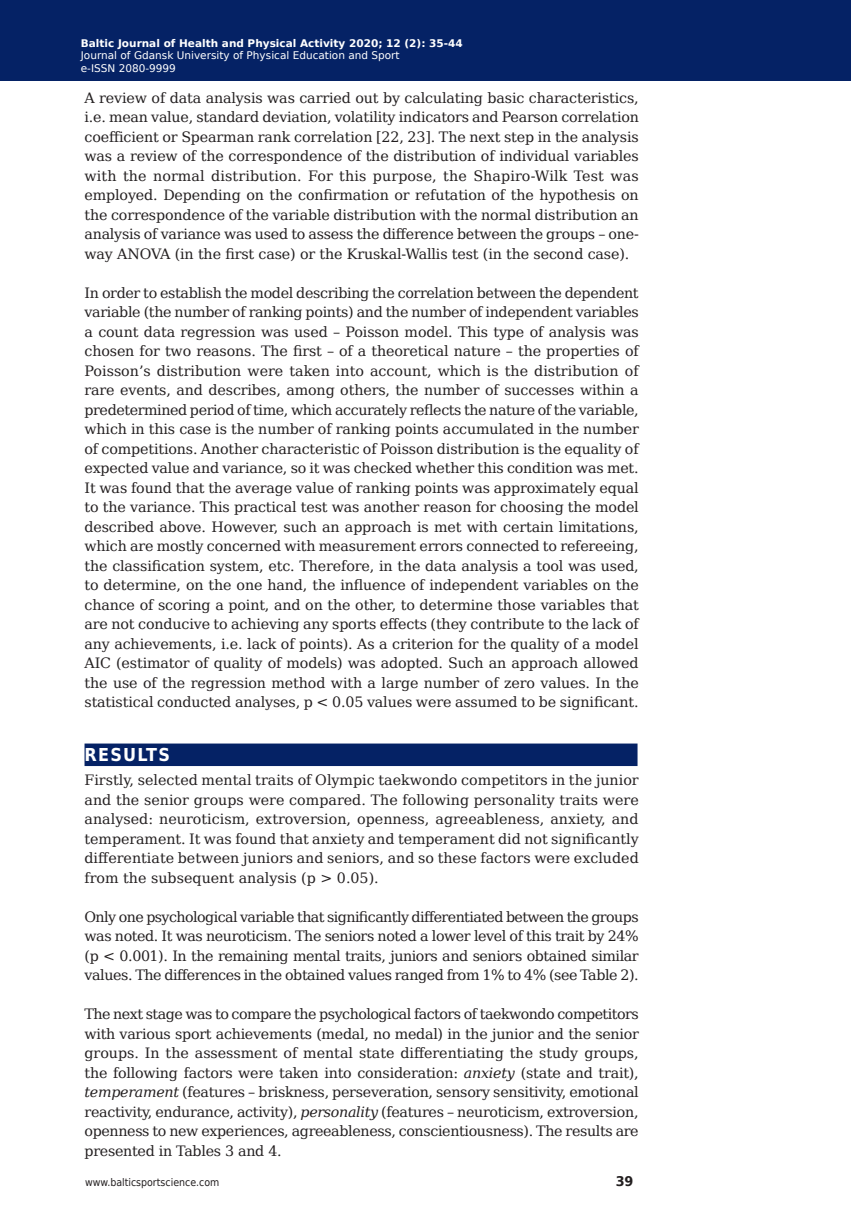
<style>
.page{position:relative;width:851px;height:1212px;background:#fff}
.page>*{position:absolute;margin:0;border:0;box-sizing:border-box;transform-origin:0 0}
.t1{font:700 17.85px "DejaVu Sans Condensed";letter-spacing:.07em;color:#fff}
.t2{font:14.25px/19.5px "DejaVu Serif";letter-spacing:-.01em;color:#231f20;text-align:justify}
.t3{font:700 13.35px "DejaVu Sans";color:#231f20;scale:.96 1}
.t4{font:10.5px/12.6px "DejaVu Sans";color:#fff}
.t5{font:700 10.5px "DejaVu Sans";color:#fff}
.t6{font:10.5px "DejaVu Sans Condensed";color:#231f20}
.s1{font-style:italic}
</style>
<div class="page">
<div style="left:84px;top:743px;width:553px;height:23px;background:#052265"></div>
<div style="left:0;top:0;width:850px;height:80px;background:#052265"></div>
<p class="t5" style="left:86px;top:34px;width:358px">Baltic Journal of Health and Physical Activity 2014; 1(1): 1-4</p>
<p class="t4" style="left:86px;top:48px;width:320px">Journal of Gdansk University of Physical Education and Sport e-I SN 2080-</p>
<p class="t5" style="left:81px;top:34px;width:383px">Baltic Journal of Health and Physical Activity 2020; 12 (2): 35-44</p>
<p class="t4" style="left:81px;top:49px;width:320px">Journal of Gdansk University of Physical Education and Sport</p>
<p class="t4" style="left:81px;top:62px;width:102px">e-ISSN 2080-99999</p>
<p class="t2" style="left:84px;top:88px;width:556px">A review of data analysis was carried out by calculating basic characteristics, i.e. mean value, standard deviation, volatility indicators and Pearson correlation coefficient or Spearman rank correlation [22, 23]. The next step in the analysis was a review of the correspondence of the distribution of individual variables with the normal distribution. For this purpose, the Shapiro-Wilk Test was employed. Depending on the confirmation or refutation of the hypothesis on the correspondence of the variable distribution with the normal distribution an analysis of variance was used to assess the difference between the groups – one&shy;way ANOVA (in the first case) or the Kruskal-Wallis test (in the second case).</p>
<p class="t2" style="left:84px;top:283px;width:555px">In order to establish the model describing the correlation between the dependent variable (the number of ranking points) and the number of independent variables a count data regression was used – Poisson model. This type of analysis was chosen for two reasons. The first – of a theoretical nature – the properties of Poisson’s distribution were taken into account, which is the distribution of rare events, and describes, among others, the number of successes within a predetermined period of time, which accurately reflects the nature of the variable, which in this case is the number of ranking points accumulated in the number of competitions. Another characteristic of Poisson distribution is the equality of expected value and variance, so it was checked whether this condition was met.<br>It was found that the average value of ranking points was approximately equal to the variance. This practical test was another reason for choosing the model described above. However, such an approach is met with certain limitations, which are mostly concerned with measurement errors connected to refereeing, the classification system, etc. Therefore, in the data analysis a tool was used, to determine, on the one hand, the influence of independent variables on the chance of scoring a point, and on the other, to determine those variables that are not conducive to achieving any sports effects (they contribute to the lack of any achievements, i.e. lack of points). As a criterion for the quality of a model AIC (estimator of quality of models) was adopted. Such an approach allowed the use of the regression method with a large number of zero values. In the statistical conducted analyses, p &lt; 0.05 values were assumed to be significant.</p>
<p class="t1" style="left:84px;top:740px;width:87px">RESULTS</p>
<p class="t2" style="left:84px;top:770px;width:555px">Firstly, selected mental traits of Olympic taekwondo competitors in the junior and the senior groups were compared. The following personality traits were analysed: neuroticism, extroversion, openness, agreeableness, anxiety, and temperament. It was found that anxiety and temperament did not significantly differentiate between juniors and seniors, and so these factors were excluded from the subsequent analysis (p &gt; 0.05).</p>
<p class="t2" style="left:84px;top:907px;width:555px">Only one psychological variable that significantly differentiated between the groups was noted. It was neuroticism. The seniors noted a lower level of this trait by 24% (p &lt; 0.001). In the remaining mental traits, juniors and seniors obtained similar values. The differences in the obtained values ranged from 1% to 4% (see Table 2).</p>
<p class="t2" style="left:84px;top:1004px;width:555px">The next stage was to compare the psychological factors of taekwondo competitors with various sport achievements (medal, no medal) in the junior and the senior groups. In the assessment of mental state differentiating the study groups, the following factors were taken into consideration: <span class="s1">anxiety</span> (state and trait), <span class="s1">temperament</span> (features – briskness, perseveration, sensory sensitivity, emotional reactivity, endurance, activity), <span class="s1">personality</span> (features – neuroticism, extroversion, openness to new experiences, agreeableness, conscientiousness). The results are presented in Tables 3 and 4.</p>
<p class="t6" style="left:85px;top:1174px;width:136px">www.balticsportscience.com</p>
<p class="t3" style="left:615px;top:1170px;width:20px">39</p>
</div>
